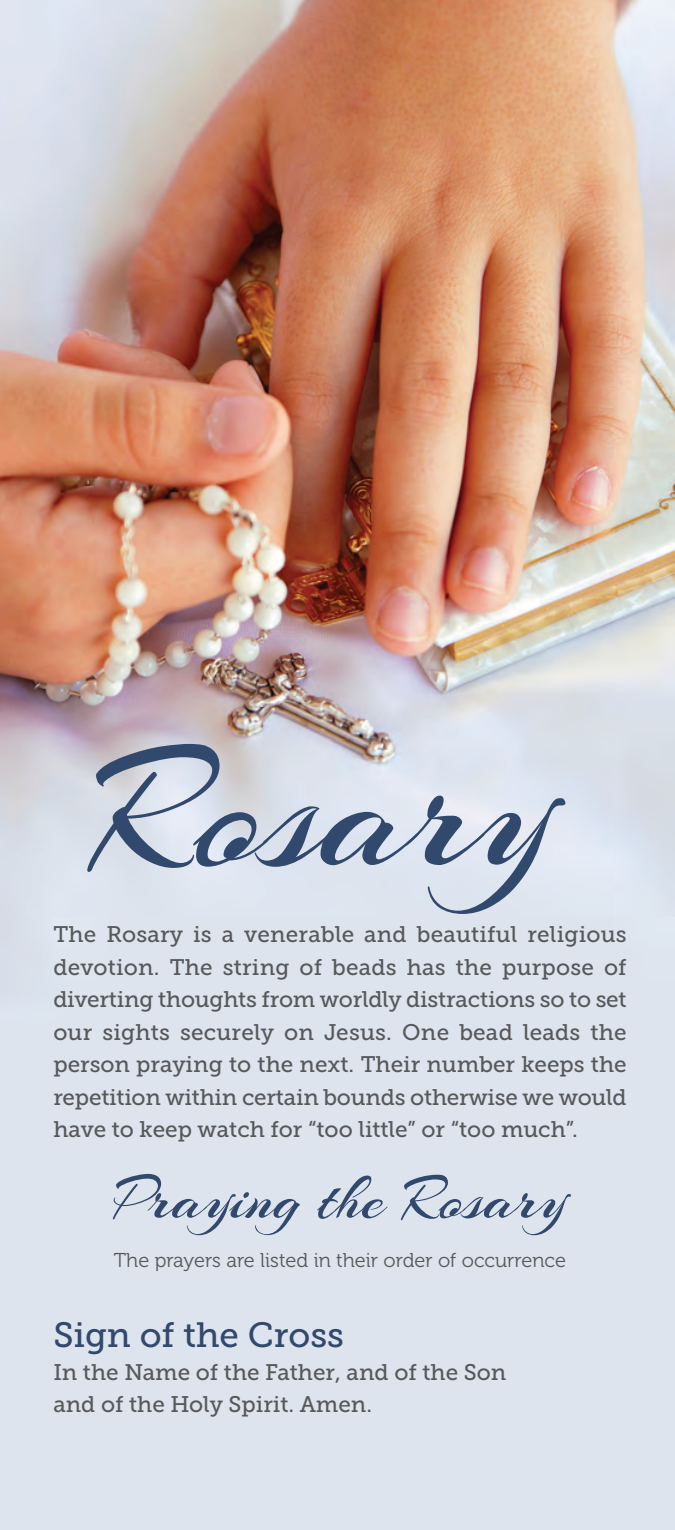
<style>
.page{position:relative;width:675px;height:1530px;background:#fff}
.page>*{position:absolute;margin:0;border:0;box-sizing:border-box;transform-origin:0 0}
.t1{font:182.75px "Arizonia";color:#31496c}
.t2{font:65px "Arizonia";color:#31496c}
.t3{font:35px "Museo Slab 500";color:#31496c}
.t4{font:22.5px/32.5px "Museo Slab 500";color:#57585a;text-align:justify}
.t5{font:20px "Museo 300";color:#57585a}
</style>
<div class="page">
<img style="left:0;top:0;width:675px;height:1530px">
<h1 class="t1" style="left:90px;top:699px;width:463px">Rosary</h1>
<p class="t4" style="left:53px;top:920px;width:575px">The Rosary is a venerable and beautiful religious devotion. The string of beads has the purpose of diverting thoughts from worldly distractions so to set our sights securely on Jesus. One bead leads the person praying to the next. Their number keeps the repetition within certain bounds otherwise we would have to keep watch for “too little” or “too much”.</p>
<h2 class="t2" style="left:114px;top:1159px;width:454px">Praying the Rosary</h2>
<p class="t5" style="left:114px;top:1253px;width:454px">The prayers are listed in their order of occurrence</p>
<h3 class="t3" style="left:53px;top:1323px;width:292px">Sign of the Cross</h3>
<p class="t4" style="left:53px;top:1358px;width:454px">In the Name of the Father, and of the Son and of the Holy Spirit. Amen.</p>
</div>
